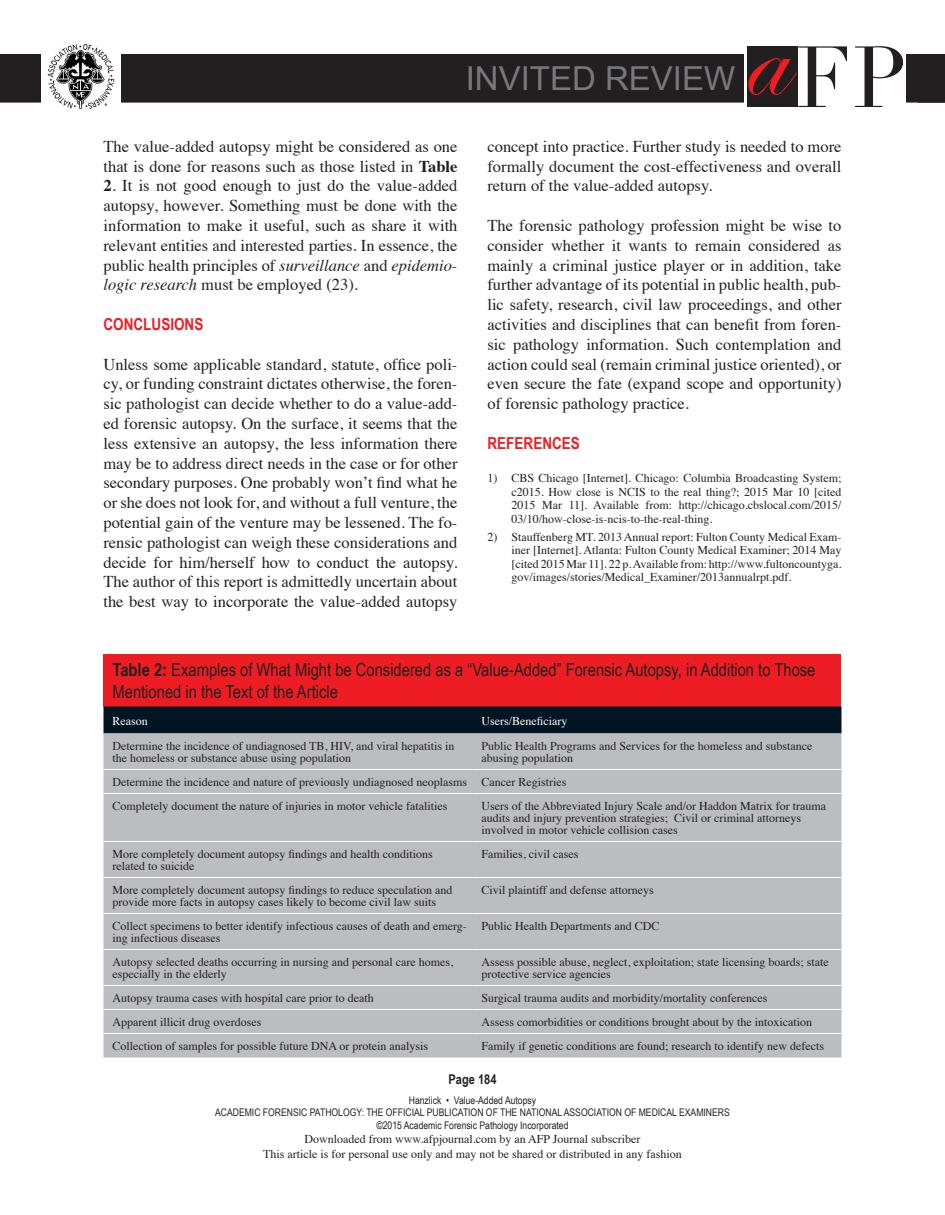
<style>
.page{position:relative;width:945px;height:1215px;background:#fff}
.page>*{position:absolute;margin:0;border:0;box-sizing:border-box;transform-origin:0 0}
.t1{font:33px "Arial";color:#76787b}
.t2{font:18px/21.6px "Arial Narrow";color:#231f20}
.t3{font:16.5px/19.8px "Times";color:#231f20;text-align:justify}
.t4{font:700 16.5px "Arial Narrow";color:#ee1d23}
.t5{font:700 13.5px "Arial Narrow";color:#231f20}
.t6{font:12px/12px "Times";color:#231f20}
.t7{font:12px "Times";color:#fff}
.t8{font:10.5px/12.6px "Arial Narrow";color:#231f20;text-align:center}
.s1{font-weight:700}
.s2{font-style:italic}
</style>
<div class="page">
<div style="left:1px;top:55px;width:943px;height:47px;background:#231f20"></div>
<div style="left:0;top:54px;width:945px;height:49px;border:2px solid #231f20"></div>
<div style="left:41px;top:37px;width:80px;height:79px;background:#fff"></div>
<div style="left:744px;top:44px;width:161px;height:69px;background:#fff"></div>
<div style="left:747px;top:46px;width:50px;height:61px;background:#231f20"></div>
<svg style="left:855px;top:46px;width:48px;height:61px"></svg>
<svg style="left:748px;top:46px;width:99px;height:61px"></svg>
<img style="left:47px;top:43px;width:68px;height:67px">
<svg style="left:918px;top:54px;width:27px;height:49px"></svg>
<div style="left:104px;top:654px;width:738px;height:52px;background:#ee1d23"></div>
<svg style="left:104px;top:706px;width:738px;height:28px;background:#0a1b26"></svg>
<div style="left:104px;top:734px;width:738px;height:324px;background:#bcbdc0"></div>
<hr style="left:104px;top:769px;width:368px;height:1px;background:#fff">
<hr style="left:472px;top:769px;width:370px;height:1px;background:#fff">
<hr style="left:104px;top:793px;width:368px;height:1px;background:#fff">
<hr style="left:472px;top:793px;width:370px;height:1px;background:#fff">
<hr style="left:104px;top:841px;width:368px;height:1px;background:#fff">
<hr style="left:472px;top:841px;width:370px;height:1px;background:#fff">
<hr style="left:104px;top:877px;width:368px;height:1px;background:#fff">
<hr style="left:472px;top:877px;width:370px;height:1px;background:#fff">
<hr style="left:104px;top:913px;width:368px;height:1px;background:#fff">
<hr style="left:472px;top:913px;width:370px;height:1px;background:#fff">
<hr style="left:104px;top:949px;width:368px;height:1px;background:#fff">
<hr style="left:472px;top:949px;width:370px;height:1px;background:#fff">
<hr style="left:104px;top:985px;width:368px;height:1px;background:#fff">
<hr style="left:472px;top:985px;width:370px;height:1px;background:#fff">
<hr style="left:104px;top:1009px;width:368px;height:1px;background:#fff">
<hr style="left:472px;top:1009px;width:370px;height:1px;background:#fff">
<hr style="left:104px;top:1033px;width:368px;height:1px;background:#fff">
<hr style="left:472px;top:1033px;width:370px;height:1px;background:#fff">
<h1 class="t1" style="left:466px;top:57px;width:271px">INVITED REVIEW</h1>
<h3 class="t3" style="left:104px;top:135px;width:356px">The value-added autopsy might be considered as one that is done for reasons such as those listed in <span class="s1">Table</span></h3>
<p class="t3" style="left:103px;top:175px;width:356px"><span class="s1">2</span>. It is not good enough to just do the value-added autopsy, however. Something must be done with the information to make it useful, such as share it with relevant entities and interested parties. In essence, the public health principles of <span class="s2">surveillance</span> and <span class="s2">epidemio&shy;logic research</span> must be employed (23).</p>
<h3 class="t4" style="left:103px;top:312px;width:101px">CONCLUSIONS</h3>
<p class="t3" style="left:103px;top:353px;width:356px">Unless some applicable standard, statute, office poli&shy;cy, or funding constraint dictates otherwise, the foren&shy;sic pathologist can decide whether to do a value-add&shy;ed forensic autopsy. On the surface, it seems that the less extensive an autopsy, the less information there may be to address direct needs in the case or for other secondary purposes. One probably won’t find what he or she does not look for, and without a full venture, the potential gain of the venture may be lessened. The fo&shy;rensic pathologist can weigh these considerations and decide for him/herself how to conduct the autopsy.<br>The author of this report is admittedly uncertain about the best way to incorporate the value-added autopsy</p>
<h3 class="t3" style="left:487px;top:135px;width:356px">concept into practice. Further study is needed to more formally document the cost-effectiveness and overall return of the value-added autopsy.</h3>
<p class="t3" style="left:487px;top:214px;width:356px">The forensic pathology profession might be wise to consider whether it wants to remain considered as mainly a criminal justice player or in addition, take further advantage of its potential in public health, pub&shy;lic safety, research, civil law proceedings, and other activities and disciplines that can benefit from foren&shy;sic pathology information. Such contemplation and action could seal (remain criminal justice oriented), or even secure the fate (expand scope and opportunity) of forensic pathology practice.</p>
<h3 class="t4" style="left:487px;top:431px;width:94px">REFERENCES</h3>
<p class="t6" style="left:512px;top:470px;width:332px;line-height:13.5px;text-align:justify;text-indent:-24px">1) CBS Chicago [Internet]. Chicago: Columbia Broadcasting System; c2015. How close is NCIS to the real thing?; 2015 Mar 10 [cited 2015 Mar 11]. Available from: http://chicago.cbslocal.com/2015/ 03/10/how-close-is-ncis-to-the-real-thing.</p>
<p class="t6" style="left:512px;top:529px;width:332px;line-height:13.5px;text-align:justify;text-indent:-24px">2) Stauffenberg MT. 2013 Annual report: Fulton County Medical Exam&shy;iner [Internet]. Atlanta: Fulton County Medical Examiner; 2014 May [cited 2015 Mar 11]. 22 p. Available from: http://www.fultoncountyga. gov/images/stories/Medical_Examiner/2013annualrpt.pdf.</p>
<h2 class="t2" style="left:112px;top:658px;width:704px"><span class="s1">Table 2:</span> Examples of What Might be Considered as a “Value-Added” Forensic Autopsy, in Addition to Those<br>Mentioned in the Text of the Article</h2>
<p class="t7" style="left:112px;top:709px;width:37px">Reason</p>
<p class="t7" style="left:482px;top:709px;width:87px">Users/Beneficiary</p>
<p class="t6" style="left:112px;top:739px;width:344px">Determine the incidence of undiagnosed TB, HIV, and viral hepatitis in the homeless or substance abuse using population</p>
<p class="t6" style="left:482px;top:739px;width:332px">Public Health Programs and Services for the homeless and substance abusing population</p>
<p class="t6" style="left:112px;top:769px;width:455px;line-height:24px">Determine the incidence and nature of previously undiagnosed neoplasms Cancer Registries<br>Completely document the nature of injuries in motor vehicle fatalities</p>
<p class="t6" style="left:482px;top:799px;width:346px">Users of the Abbreviated Injury Scale and/or Haddon Matrix for trauma audits and injury prevention strategies; Civil or criminal attorneys involved in motor vehicle collision cases</p>
<p class="t6" style="left:112px;top:847px;width:322px">More completely document autopsy findings and health conditions related to suicide</p>
<p class="t6" style="left:482px;top:847px;width:98px">Families, civil cases</p>
<p class="t6" style="left:112px;top:883px;width:341px">More completely document autopsy findings to reduce speculation and provide more facts in autopsy cases likely to become civil law suits</p>
<p class="t6" style="left:482px;top:883px;width:174px">Civil plaintiff and defense attorneys</p>
<p class="t6" style="left:112px;top:919px;width:356px">Collect specimens to better identify infectious causes of death and emerg&shy;ing infectious diseases</p>
<p class="t6" style="left:482px;top:919px;width:179px">Public Health Departments and CDC</p>
<p class="t6" style="left:112px;top:955px;width:342px">Autopsy selected deaths occurring in nursing and personal care homes, especially in the elderly</p>
<p class="t6" style="left:482px;top:955px;width:349px">Assess possible abuse, neglect, exploitation; state licensing boards; state protective service agencies</p>
<p class="t6" style="left:112px;top:991px;width:263px">Autopsy trauma cases with hospital care prior to death</p>
<p class="t6" style="left:482px;top:991px;width:288px">Surgical trauma audits and morbidity/mortality conferences</p>
<p class="t6" style="left:112px;top:1015px;width:150px">Apparent illicit drug overdoses</p>
<p class="t6" style="left:482px;top:1015px;width:332px">Assess comorbidities or conditions brought about by the intoxication</p>
<p class="t6" style="left:112px;top:1039px;width:317px">Collection of samples for possible future DNA or protein analysis</p>
<p class="t6" style="left:482px;top:1039px;width:344px">Family if genetic conditions are found; research to identify new defects</p>
<p class="t5" style="left:448px;top:1069px;width:50px">Page 184</p>
<p class="t8" style="left:215px;top:1093px;width:516px">Hanzlick • Value-Added Autopsy<br>ACADEMIC FORENSIC PATHOLOGY: THE OFFICIAL PUBLICATION OF THE NATIONAL ASSOCIATION OF MEDICAL EXAMINERS ©2015 Academic Forensic Pathology Incorporated</p>
<p class="t6" style="left:263px;top:1131px;width:420px;line-height:14.4px;text-align:center">Downloaded from www.afpjournal.com by an AFP Journal subscriber<br>This article is for personal use only and may not be shared or distributed in any fashion</p>
</div>
